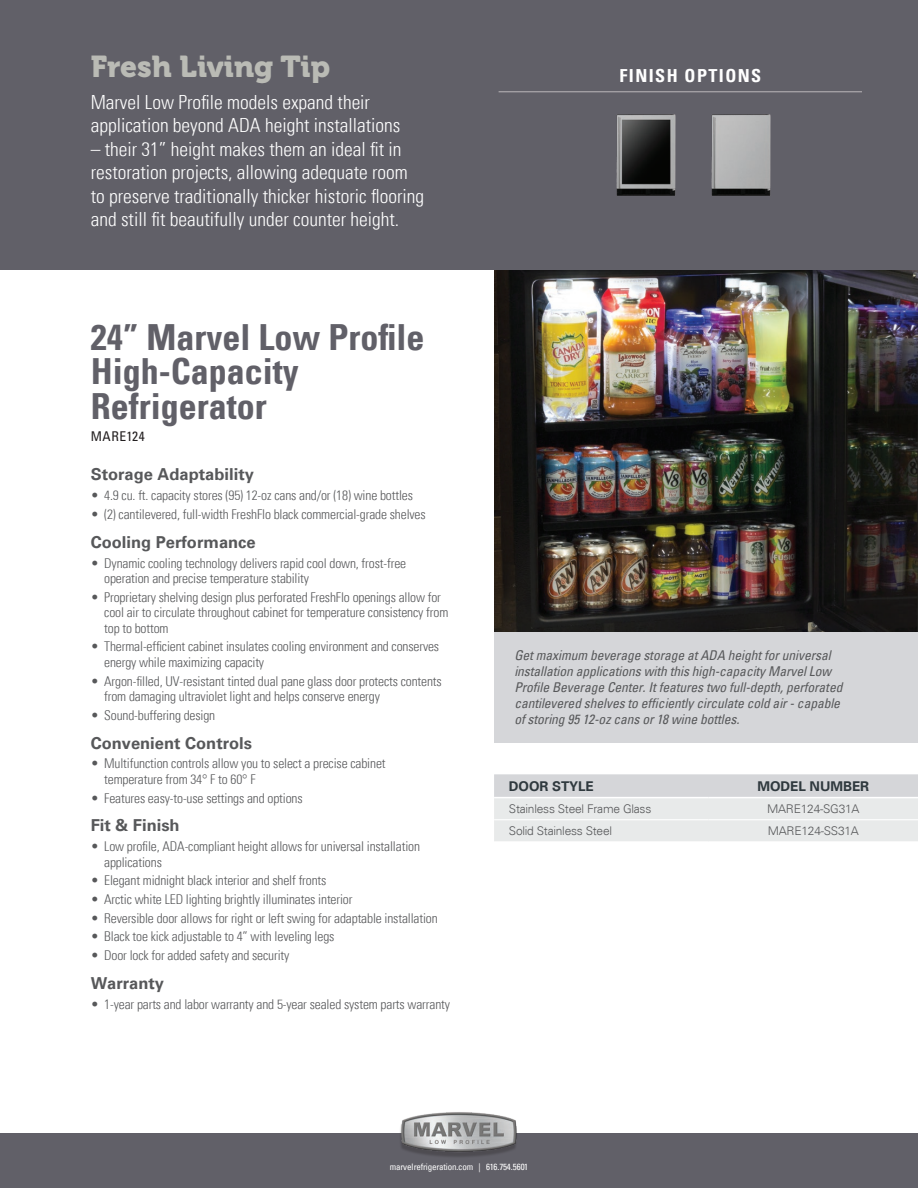
<style>
.page{position:relative;width:918px;height:1188px;background:#fff}
.page>*{position:absolute;margin:0;border:0;box-sizing:border-box;transform-origin:0 0}
.t1{font:700 condensed 36px/34.5px "Univers";color:#616068}
.t2{font:30px "Museo 900";color:#babbb5}
.t3{font:300 condensed 19.5px/23.4px "Univers";color:#fff}
.t4{font:700 condensed 18px "Univers";letter-spacing:.08em;color:#fff}
.t5{font:700 16.5px "Univers";color:#57585a}
.t6{font:300 condensed 13.5px/15.5px "Univers";letter-spacing:-.01em;color:#57585a}
.t7{font:italic condensed 13.5px/16.2px "Univers";letter-spacing:-.005em;color:#57585a}
.t8{font:700 13.5px "Univers";letter-spacing:-.005em;color:#2f393e}
.t9{font:condensed 13.5px "Univers";letter-spacing:.035em;color:#231f20}
.t10{font:300 12px "Univers";letter-spacing:-.02em;color:#57585a}
.t11{font:condensed 9px "Univers";letter-spacing:-.02em;color:#fff}
</style>
<div class="page">
<div style="left:0;top:0;width:918px;height:270px;background:#616068"></div>
<div style="left:0;top:1133px;width:918px;height:55px;background:#616068"></div>
<img style="left:494px;top:270px;width:424px;height:362px">
<img style="left:400px;top:1112px;width:117px;height:45px">
<div style="left:494px;top:632px;width:424px;height:110px;background:#d5d6d9"></div>
<hr style="left:499px;top:91px;width:363px;height:1px;background:#b2aeb1">
<svg style="left:494px;top:774px;width:424px;height:67px"></svg>
<hr style="left:494px;top:797px;width:215px;height:1px;background:#fff">
<hr style="left:709px;top:797px;width:209px;height:1px;background:#fff">
<hr style="left:494px;top:819px;width:215px;height:1px;background:#fff">
<hr style="left:709px;top:819px;width:209px;height:1px;background:#fff">
<img style="left:616px;top:114px;width:60px;height:82px">
<img style="left:711px;top:114px;width:60px;height:82px">
<h2 class="t2" style="left:91px;top:49px;width:241px">Fresh Living Tip</h2>
<h3 class="t3" style="left:91px;top:92px;width:311px">Marvel Low Profile models expand their application beyond ADA height installations</h3>
<h3 class="t3" style="left:91px;top:139px;width:335px">– their 31” height makes them an ideal fit in restoration projects, allowing adequate room to preserve traditionally thicker historic flooring and still fit beautifully under counter height.</h3>
<h1 class="t1" style="left:91px;top:323px;width:335px">24” Marvel Low Profile<br>High-Capacity<br>Refrigerator</h1>
<p class="t9" style="left:91px;top:431px;width:56px">MARE124</p>
<p class="t5" style="left:91px;top:468px;width:165px">Storage Adaptability</p>
<p class="t6" style="left:91px;top:489px;width:324px">• 4.9 cu. ft. capacity stores (95) 12-oz cans and/or (18) wine bottles</p>
<p class="t6" style="left:91px;top:508px;width:337px">• (2) cantilevered, full-width FreshFlo black commercial-grade shelves</p>
<p class="t5" style="left:91px;top:535px;width:167px">Cooling Performance</p>
<p class="t6" style="left:104px;top:556px;width:303px;text-indent:-13px">• Dynamic cooling technology delivers rapid cool down, frost-free operation and precise temperature stability</p>
<p class="t6" style="left:104px;top:590px;width:346px;text-indent:-13px">• Proprietary shelving design plus perforated FreshFlo openings allow for cool air to circulate throughout cabinet for temperature consistency from top to bottom</p>
<p class="t6" style="left:104px;top:640px;width:337px;text-indent:-13px">• Thermal-efficient cabinet insulates cooling environment and conserves energy while maximizing capacity</p>
<p class="t6" style="left:104px;top:674px;width:339px;text-indent:-13px">• Argon-filled, UV-resistant tinted dual pane glass door protects contents from damaging ultraviolet light and helps conserve energy</p>
<p class="t6" style="left:91px;top:708px;width:126px">• Sound-buffering design</p>
<p class="t5" style="left:91px;top:736px;width:163px">Convenient Controls</p>
<p class="t6" style="left:104px;top:757px;width:283px;text-indent:-13px">• Multifunction controls allow you to select a precise cabinet temperature from 34° F to 60° F</p>
<p class="t6" style="left:91px;top:791px;width:214px">• Features easy-to-use settings and options</p>
<p class="t5" style="left:91px;top:819px;width:90px">Fit &amp; Finish</p>
<p class="t6" style="left:104px;top:840px;width:317px;text-indent:-13px">• Low profile, ADA-compliant height allows for universal installation applications</p>
<p class="t6" style="left:91px;top:874px;width:237px">• Elegant midnight black interior and shelf fronts</p>
<p class="t6" style="left:91px;top:893px;width:263px">• Arctic white LED lighting brightly illuminates interior</p>
<p class="t6" style="left:91px;top:911px;width:349px">• Reversible door allows for right or left swing for adaptable installation</p>
<p class="t6" style="left:91px;top:930px;width:245px">• Black toe kick adjustable to 4” with leveling legs</p>
<p class="t6" style="left:91px;top:949px;width:200px">• Door lock for added safety and security</p>
<p class="t5" style="left:91px;top:976px;width:75px">Warranty</p>
<p class="t6" style="left:91px;top:997px;width:361px">• 1-year parts and labor warranty and 5-year sealed system parts warranty</p>
<h3 class="t4" style="left:620px;top:68px;width:143px">FINISH OPTIONS</h3>
<p class="t7" style="left:514px;top:648px;width:330px">Get maximum beverage storage at ADA height for universal installation applications with this high-capacity Marvel Low Profile Beverage Center. It features two full-depth, perforated cantilevered shelves to efficiently circulate cold air - capable of storing 95 12-oz cans or 18 wine bottles.</p>
<p class="t8" style="left:509px;top:780px;width:86px">DOOR STYLE</p>
<p class="t8" style="left:757px;top:780px;width:113px">MODEL NUMBER</p>
<p class="t10" style="left:509px;top:804px;width:144px">Stainless Steel Frame Glass</p>
<p class="t10" style="left:767px;top:804px;width:94px">MARE124-SG31A</p>
<p class="t10" style="left:509px;top:826px;width:105px">Solid Stainless Steel</p>
<p class="t10" style="left:768px;top:826px;width:93px">MARE124-SS31A</p>
<p class="t11" style="left:390px;top:1163px;width:140px">marvelrefrigeration.com | 616.754.5601</p>
</div>
